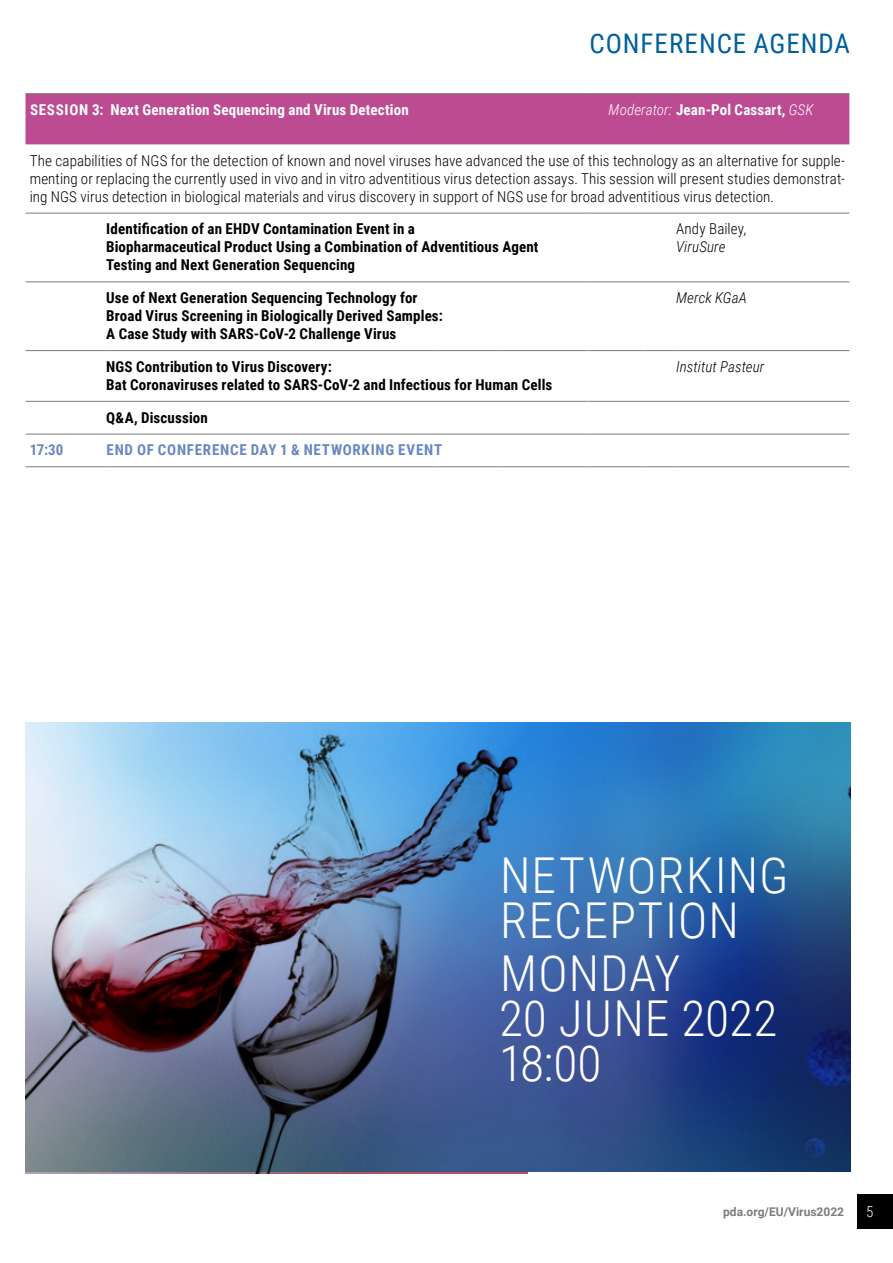
<style>
.page{position:relative;width:893px;height:1263px;background:#fff}
.page>*{position:absolute;margin:0;border:0;box-sizing:border-box;transform-origin:0 0}
.t1{font:300 49.5px/45px "Roboto Condensed";letter-spacing:.02em;color:#fff}
.t2{font:27px "Roboto Condensed";letter-spacing:.035em;color:#005f9c}
.t3{font:700 15px/18px "Roboto Condensed";letter-spacing:.01em;color:#000}
.t4{font:300 15px/18px "Roboto Condensed";letter-spacing:.005em;color:#000;text-align:justify}
.t5{font:700 15px "Roboto Condensed";letter-spacing:.01em;color:#fff}
.t6{font:700 15px "Roboto Condensed";letter-spacing:.05em;color:#6988c0}
.t7{font:italic 300 15px "Roboto Condensed";letter-spacing:.01em;color:#000}
.t8{font:300 15px "Roboto Condensed";color:#fff}
.t9{font:700 12px "Roboto";color:#7b7c7e}
.s1{font-weight:300;font-style:italic}
</style>
<div class="page">
<hr style="left:26px;top:213px;width:80px;height:1px;background:#7b7c7e">
<hr style="left:106px;top:213px;width:331px;height:1px;background:#7b7c7e">
<hr style="left:437px;top:213px;width:59px;height:1px;background:#7b7c7e">
<hr style="left:496px;top:213px;width:90px;height:1px;background:#7b7c7e">
<hr style="left:588px;top:213px;width:55px;height:1px;background:#7b7c7e">
<hr style="left:643px;top:213px;width:33px;height:1px;background:#7b7c7e">
<hr style="left:676px;top:213px;width:173px;height:1px;background:#7b7c7e">
<hr style="left:26px;top:282px;width:80px;height:1px;background:#7b7c7e">
<hr style="left:106px;top:282px;width:331px;height:1px;background:#7b7c7e">
<hr style="left:437px;top:282px;width:59px;height:1px;background:#7b7c7e">
<hr style="left:496px;top:282px;width:90px;height:1px;background:#7b7c7e">
<hr style="left:588px;top:282px;width:55px;height:1px;background:#7b7c7e">
<hr style="left:643px;top:282px;width:33px;height:1px;background:#7b7c7e">
<hr style="left:676px;top:282px;width:173px;height:1px;background:#7b7c7e">
<hr style="left:26px;top:434px;width:80px;height:1px;background:#7b7c7e">
<hr style="left:106px;top:434px;width:331px;height:1px;background:#7b7c7e">
<hr style="left:437px;top:434px;width:59px;height:1px;background:#7b7c7e">
<hr style="left:496px;top:434px;width:90px;height:1px;background:#7b7c7e">
<hr style="left:588px;top:434px;width:55px;height:1px;background:#7b7c7e">
<hr style="left:643px;top:434px;width:33px;height:1px;background:#7b7c7e">
<hr style="left:676px;top:434px;width:173px;height:1px;background:#7b7c7e">
<hr style="left:26px;top:350px;width:80px;height:1px;background:#7b7c7e">
<hr style="left:106px;top:350px;width:331px;height:1px;background:#7b7c7e">
<hr style="left:437px;top:350px;width:59px;height:1px;background:#7b7c7e">
<hr style="left:496px;top:350px;width:90px;height:1px;background:#7b7c7e">
<hr style="left:588px;top:350px;width:55px;height:1px;background:#7b7c7e">
<hr style="left:643px;top:350px;width:33px;height:1px;background:#7b7c7e">
<hr style="left:676px;top:350px;width:173px;height:1px;background:#7b7c7e">
<hr style="left:26px;top:401px;width:80px;height:1px;background:#7b7c7e">
<hr style="left:106px;top:401px;width:331px;height:1px;background:#7b7c7e">
<hr style="left:437px;top:401px;width:59px;height:1px;background:#7b7c7e">
<hr style="left:496px;top:401px;width:90px;height:1px;background:#7b7c7e">
<hr style="left:588px;top:401px;width:55px;height:1px;background:#7b7c7e">
<hr style="left:643px;top:401px;width:33px;height:1px;background:#7b7c7e">
<hr style="left:676px;top:401px;width:173px;height:1px;background:#7b7c7e">
<hr style="left:26px;top:466px;width:80px;height:1px;background:#7b7c7e">
<hr style="left:106px;top:466px;width:331px;height:1px;background:#7b7c7e">
<hr style="left:437px;top:466px;width:59px;height:1px;background:#7b7c7e">
<hr style="left:496px;top:466px;width:90px;height:1px;background:#7b7c7e">
<hr style="left:588px;top:466px;width:55px;height:1px;background:#7b7c7e">
<hr style="left:643px;top:466px;width:33px;height:1px;background:#7b7c7e">
<hr style="left:676px;top:466px;width:173px;height:1px;background:#7b7c7e">
<div style="left:26px;top:93px;width:823px;height:51px;background:#bc4b92"></div>
<hr style="left:588px;top:93px;width:55px;height:1px;background:#7b7c7e">
<hr style="left:643px;top:93px;width:33px;height:1px;background:#7b7c7e">
<hr style="left:676px;top:93px;width:173px;height:1px;background:#7b7c7e">
<img style="left:527px;top:723px;width:323px;height:451px">
<img style="left:26px;top:723px;width:501px;height:451px">
<div style="left:858px;top:1195px;width:35px;height:34px;background:#000"></div>
<h2 class="t2" style="left:589px;top:25px;width:262px">CONFERENCE AGENDA</h2>
<p class="t5" style="left:30px;top:99px;width:380px">SESSION 3: Next Generation Sequencing and Virus Detection</p>
<p class="t5" style="left:609px;top:99px;width:206px"><span class="s1">Moderator:</span> Jean-Pol Cassart, <span class="s1">GSK</span></p>
<p class="t4" style="left:30px;top:151px;width:817px">The capabilities of NGS for the detection of known and novel viruses have advanced the use of this technology as an alternative for supple&shy;menting or replacing the currently used in vivo and in vitro adventitious virus detection assays. This session will present studies demonstrat&shy;ing NGS virus detection in biological materials and virus discovery in support of NGS use for broad adventitious virus detection.</p>
<p class="t3" style="left:106px;top:219px;width:434px">Identification of an EHDV Contamination Event in a<br>Biopharmaceutical Product Using a Combination of Adventitious Agent<br>Testing and Next Generation Sequencing</p>
<p class="t4" style="left:676px;top:219px;width:72px">Andy Bailey,</p>
<p class="t7" style="left:676px;top:236px;width:51px">ViruSure</p>
<p class="t3" style="left:106px;top:288px;width:338px">Use of Next Generation Sequencing Technology for<br>Broad Virus Screening in Biologically Derived Samples:<br>A Case Study with SARS-CoV-2 Challenge Virus</p>
<p class="t7" style="left:676px;top:287px;width:72px">Merck KGaA</p>
<p class="t3" style="left:106px;top:357px;width:448px">NGS Contribution to Virus Discovery:<br>Bat Coronaviruses related to SARS-CoV-2 and Infectious for Human Cells</p>
<p class="t7" style="left:676px;top:356px;width:90px">Institut Pasteur</p>
<p class="t3" style="left:106px;top:408px;width:103px">Q&amp;A, Discussion</p>
<p class="t6" style="left:30px;top:439px;width:35px">17:30</p>
<p class="t6" style="left:107px;top:439px;width:337px">END OF CONFERENCE DAY 1 &amp; NETWORKING EVENT</p>
<h1 class="t1" style="left:500px;top:851px;width:290px">NETWORKING<br>RECEPTION</h1>
<h1 class="t1" style="left:499px;top:949px;width:280px">MONDAY<br>20 JUNE 2022<br>18:00</h1>
<p class="t9" style="left:723px;top:1203px;width:122px">pda.org/EU/Virus2022</p>
<p class="t8" style="left:866px;top:1201px;width:9px">5</p>
</div>
